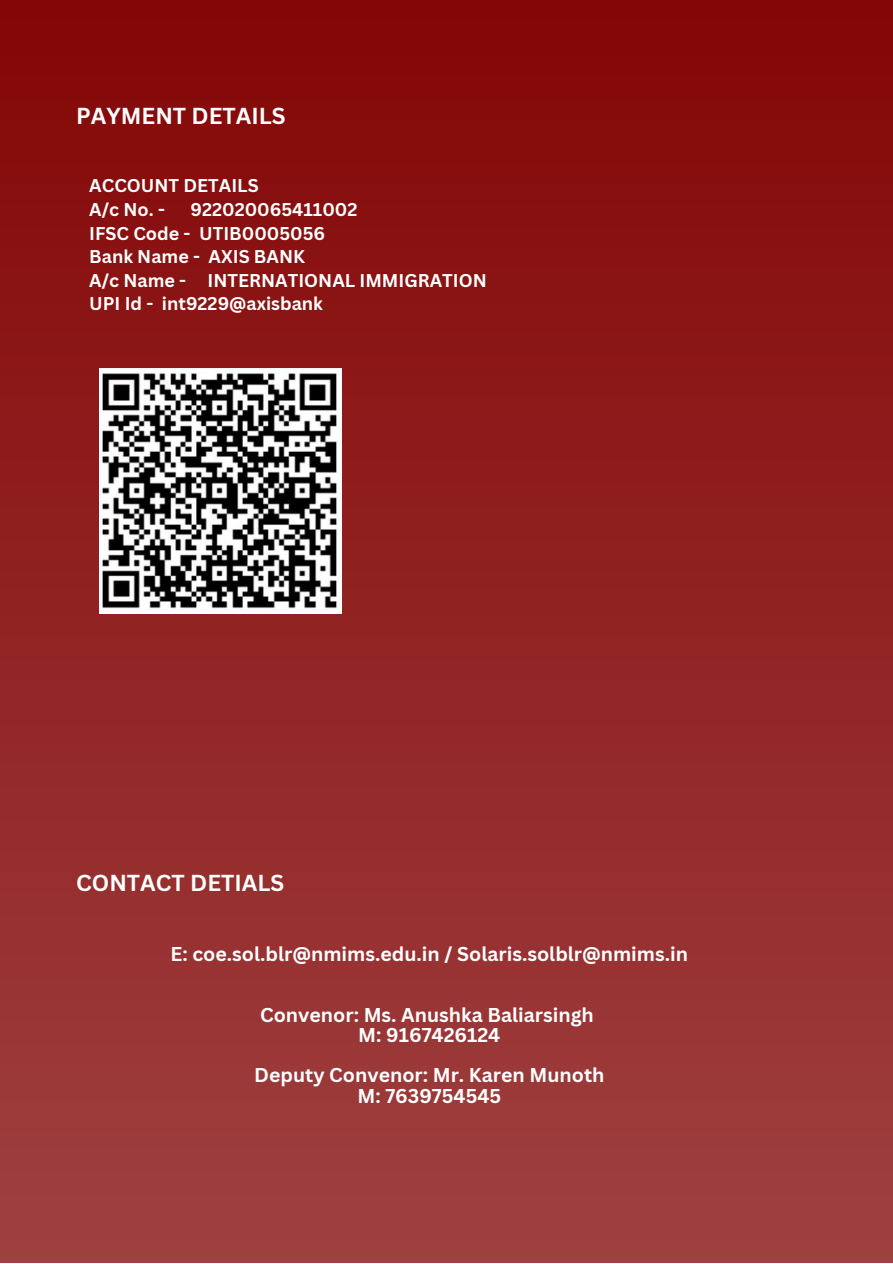
<style>
.page{position:relative;width:893px;height:1264px;background:#fff}
.page>*{position:absolute;margin:0;border:0;box-sizing:border-box;transform-origin:0 0}
.t1{font:700 22.5px "Canva Sans";color:#fff}
.t2{font:700 19.5px "Canva Sans";color:#fff}
.t3{font:700 18px "Canva Sans";color:#fff}
</style>
<div class="page">
<div style="left:0;top:0;width:892px;height:1262px;background:linear-gradient(to bottom,#840606,#9f4141)"></div>
<img style="left:99px;top:368px;width:242px;height:245px">
<p class="t1" style="left:76px;top:100px;width:211px">PAYMENT DETAILS</p>
<p class="t3" style="left:89px;top:173px;width:171px">ACCOUNT DETAILS</p>
<p class="t3" style="left:89px;top:197px;width:77px">A/c No. -</p>
<p class="t3" style="left:190px;top:197px;width:168px">922020065411002</p>
<p class="t3" style="left:89px;top:220px;width:237px">IFSC Code - UTIB0005056</p>
<p class="t3" style="left:89px;top:244px;width:217px">Bank Name - AXIS BANK</p>
<p class="t3" style="left:89px;top:267px;width:399px">A/c Name - INTERNATIONAL IMMIGRATION</p>
<p class="t3" style="left:89px;top:291px;width:235px">UPI Id - int9229@axisbank</p>
<p class="t1" style="left:76px;top:866px;width:209px">CONTACT DETIALS</p>
<p class="t2" style="left:170px;top:940px;width:519px">E: coe.sol.blr@nmims.edu.in / Solaris.solblr@nmims.in</p>
<p class="t2" style="left:260px;top:1000px;width:335px">Convenor: Ms. Anushka Baliarsingh</p>
<p class="t2" style="left:358px;top:1020px;width:144px">M: 9167426124</p>
<p class="t2" style="left:254px;top:1061px;width:351px">Deputy Convenor: Mr. Karen Munoth</p>
<p class="t2" style="left:357px;top:1081px;width:145px">M: 7639754545</p>
</div>
